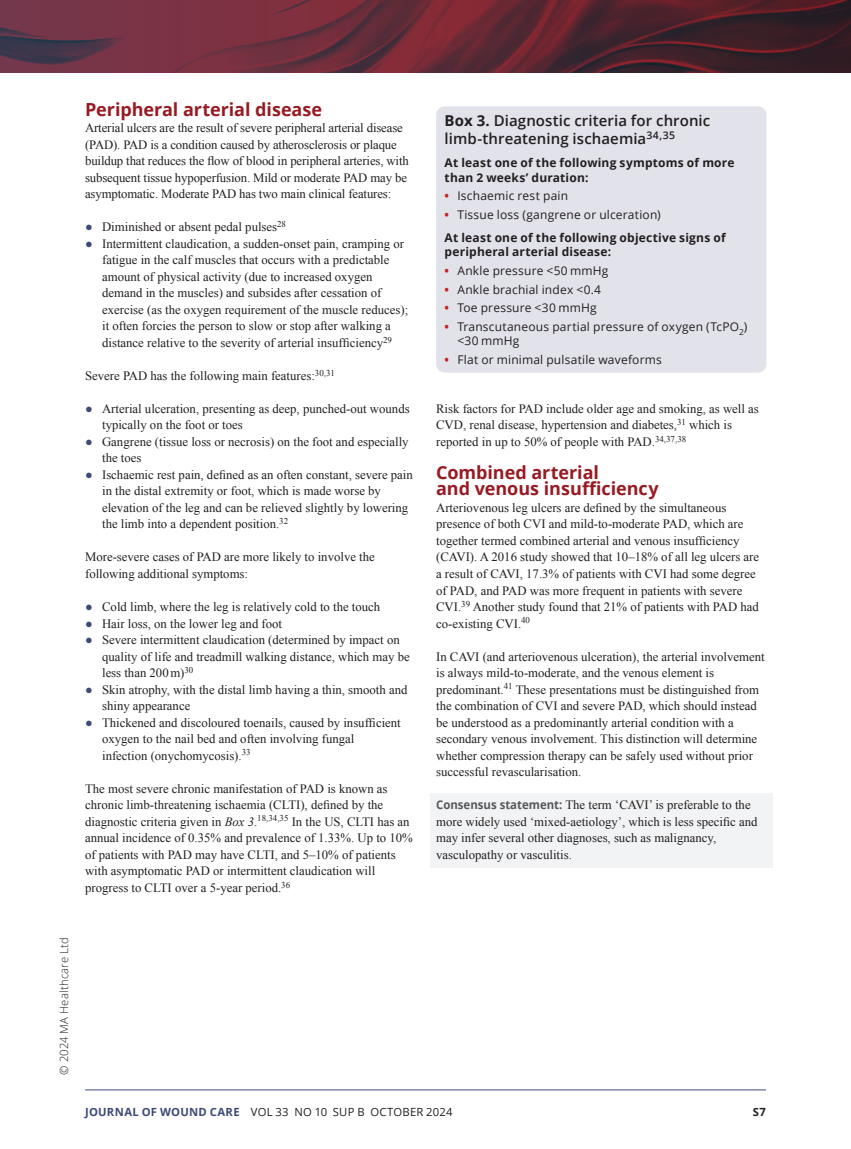
<style>
.page{position:relative;width:851px;height:1149px;background:#fff}
.page>*{position:absolute;margin:0;border:0;box-sizing:border-box;transform-origin:0 0}
.Body_head_B{font:700 18px/16.5px "Open Sans";letter-spacing:-.005em;color:#981a22}
.Table_caption{font:600 15px/18px "Open Sans";letter-spacing:.005em;color:#231f20}
.Ragged_body_text{font:12.75px/16.5px "Times New Roman";color:#231f20}
.Ragged_consensus_statement{font:12.75px/16.5px "Times New Roman";color:#231f20}
.t1{font:12px/14.4px "Open Sans";letter-spacing:.015em;color:#231f20}
.Table_head{font:700 12px/14.4px "Open Sans";letter-spacing:.015em;color:#231f20}
.t2{font:11.25px "Open Sans";letter-spacing:.015em;color:#231f20}
.t3{font:300 11.25px "Open Sans";letter-spacing:.015em;color:#231f20}
.t4{font:700 11.25px "Open Sans";color:#231f20}
.s1{color:#3c4a78}
.s2{font-style:italic}
.s3{font-weight:700}
.s4{font-weight:700;color:#c4231f}
.s5{font-family:"Open Sans";font-weight:700;font-size:12px;color:#57585a}
.s6{font-weight:700;color:#3c4a78}
</style>
<div class="page">
<div style="left:429px;top:793px;width:343px;height:74px;background:#f2f3f4"></div>
<hr style="left:85px;top:1089px;width:680px;height:1px;background:#3c4a78">
<svg style="left:0;top:0;width:850px;height:72px;background:#5e2a37"></svg>
<div style="left:436px;top:106px;width:330px;height:266px;background:#e2e2eb;border-radius:9px"></div>
<p class="Body_head_B" style="left:85px;top:100px;width:238px">Peripheral arterial disease</p>
<p class="Ragged_body_text" style="left:85px;top:119px;width:325px">Arterial ulcers are the result of severe peripheral arterial disease (PAD). PAD is a condition caused by atherosclerosis or plaque buildup that reduces the flow of blood in peripheral arteries, with subsequent tissue hypoperfusion. Mild or moderate PAD may be asymptomatic. Moderate PAD has two main clinical features:</p>
<p class="Ragged_body_text" style="left:85px;top:218px;width:202px"><span class="s1">●</span> Diminished or absent pedal pulses<sup>28</sup></p>
<p class="Ragged_body_text" style="left:102px;top:235px;width:307px;text-indent:-17px"><span class="s1">●</span> Intermittent claudication, a sudden-onset pain, cramping or fatigue in the calf muscles that occurs with a predictable amount of physical activity (due to increased oxygen demand in the muscles) and subsides after cessation of exercise (as the oxygen requirement of the muscle reduces); it often forcies the person to slow or stop after walking a distance relative to the severity of arterial insufficiency<sup>29</sup></p>
<p class="Ragged_body_text" style="left:85px;top:367px;width:251px">Severe PAD has the following main features:<sup>30,31</sup></p>
<p class="Ragged_body_text" style="left:102px;top:400px;width:309px;text-indent:-17px"><span class="s1">●</span> Arterial ulceration, presenting as deep, punched-out wounds typically on the foot or toes</p>
<p class="Ragged_body_text" style="left:102px;top:433px;width:308px;text-indent:-17px"><span class="s1">●</span> Gangrene (tissue loss or necrosis) on the foot and especially the toes</p>
<p class="Ragged_body_text" style="left:102px;top:466px;width:312px;text-indent:-17px"><span class="s1">●</span> Ischaemic rest pain, defined as an often constant, severe pain in the distal extremity or foot, which is made worse by elevation of the leg and can be relieved slightly by lowering the limb into a dependent position.<sup>32</sup></p>
<p class="Ragged_body_text" style="left:85px;top:548px;width:291px">More-severe cases of PAD are more likely to involve the following additional symptoms:</p>
<p class="Ragged_body_text" style="left:85px;top:598px;width:297px"><span class="s1">●</span> Cold limb, where the leg is relatively cold to the touch</p>
<p class="Ragged_body_text" style="left:85px;top:614px;width:198px"><span class="s1">●</span> Hair loss, on the lower leg and foot</p>
<p class="Ragged_body_text" style="left:102px;top:631px;width:309px;text-indent:-17px"><span class="s1">●</span> Severe intermittent claudication (determined by impact on quality of life and treadmill walking distance, which may be less than 200m)<sup>30</sup></p>
<p class="Ragged_body_text" style="left:102px;top:680px;width:307px;text-indent:-17px"><span class="s1">●</span> Skin atrophy, with the distal limb having a thin, smooth and shiny appearance</p>
<p class="Ragged_body_text" style="left:102px;top:713px;width:300px;text-indent:-17px"><span class="s1">●</span> Thickened and discoloured toenails, caused by insufficient oxygen to the nail bed and often involving fungal infection (onychomycosis).<sup>33</sup></p>
<p class="Ragged_body_text" style="left:85px;top:779px;width:329px">The most severe chronic manifestation of PAD is known as chronic limb-threatening ischaemia (CLTI), defined by the diagnostic criteria given in <span class="s2">Box 3</span>.<sup>18,34,35</sup> In the US, CLTI has an annual incidence of 0.35% and prevalence of 1.33%. Up to 10% of patients with PAD may have CLTI, and 5–10% of patients with asymptomatic PAD or intermittent claudication will progress to CLTI over a 5-year period.<sup>36</sup></p>
<p class="Table_caption" style="left:444px;top:112px;width:267px"><span class="s3">Box 3.</span> Diagnostic criteria for chronic limb-threatening ischaemia<sup>34,35</sup></p>
<p class="Table_head" style="left:444px;top:155px;width:291px">At least one of the following symptoms of more than 2 weeks’ duration:</p>
<p class="t1" style="left:444px;top:188px;width:125px"><span class="s4">•</span> Ischaemic rest pain</p>
<p class="t1" style="left:444px;top:207px;width:217px"><span class="s4">•</span> Tissue loss (gangrene or ulceration)</p>
<p class="Table_head" style="left:444px;top:230px;width:282px">At least one of the following objective signs of peripheral arterial disease:</p>
<p class="t1" style="left:444px;top:263px;width:165px"><span class="s4">•</span> Ankle pressure &lt;50 mmHg</p>
<p class="t1" style="left:444px;top:282px;width:158px"><span class="s4">•</span> Ankle brachial index &lt;0.4</p>
<p class="t1" style="left:444px;top:300px;width:153px"><span class="s4">•</span> Toe pressure &lt;30 mmHg</p>
<p class="t1" style="left:457px;top:319px;width:291px;text-indent:-13px"><span class="s4">•</span> Transcutaneous partial pressure of oxygen (TcPO<sub>2</sub>) &lt;30 mmHg</p>
<p class="t1" style="left:444px;top:352px;width:219px"><span class="s4">•</span> Flat or minimal pulsatile waveforms</p>
<p class="Ragged_body_text" style="left:436px;top:400px;width:324px">Risk factors for PAD include older age and smoking, as well as<br>CVD, renal disease, hypertension and diabetes,<sup>31</sup> which is reported in up to 50% of people with PAD.<sup>34,37,38</sup></p>
<p class="Body_head_B" style="left:436px;top:463px;width:224px">Combined arterial<br>and venous insufficiency</p>
<p class="Ragged_body_text" style="left:436px;top:499px;width:324px">Arteriovenous leg ulcers are defined by the simultaneous presence of both CVI and mild-to-moderate PAD, which are together termed combined arterial and venous insufficiency (CAVI). A 2016 study showed that 10–18% of all leg ulcers are a result of CAVI, 17.3% of patients with CVI had some degree of PAD, and PAD was more frequent in patients with severe CVI.<sup>39</sup> Another study found that 21% of patients with PAD had co-existing CVI.<sup>40</sup></p>
<p class="Ragged_body_text" style="left:436px;top:647px;width:330px">In CAVI (and arteriovenous ulceration), the arterial involvement is always mild-to-moderate, and the venous element is predominant.<sup>41</sup> These presentations must be distinguished from the combination of CVI and severe PAD, which should instead be understood as a predominantly arterial condition with a secondary venous involvement. This distinction will determine whether compression therapy can be safely used without prior successful revascularisation.</p>
<p class="Ragged_consensus_statement" style="left:436px;top:796px;width:323px"><span class="s5">Consensus statement:</span> The term ‘CAVI’ is preferable to the more widely used ‘mixed-aetiology’, which is less specific and may infer several other diagnoses, such as malignancy, vasculopathy or vasculitis.</p>
<p class="t3" style="left:56px;top:1074px;width:138px;rotate:-90deg">© 2024 MA Healthcare Ltd</p>
<p class="t2" style="left:85px;top:1103px;width:369px"><span class="s6">JOURNAL OF WOUND CARE</span> VOL 33 NO 10 SUP B OCTOBER 2024</p>
<p class="t4" style="left:752px;top:1103px;width:15px">S7</p>
</div>
